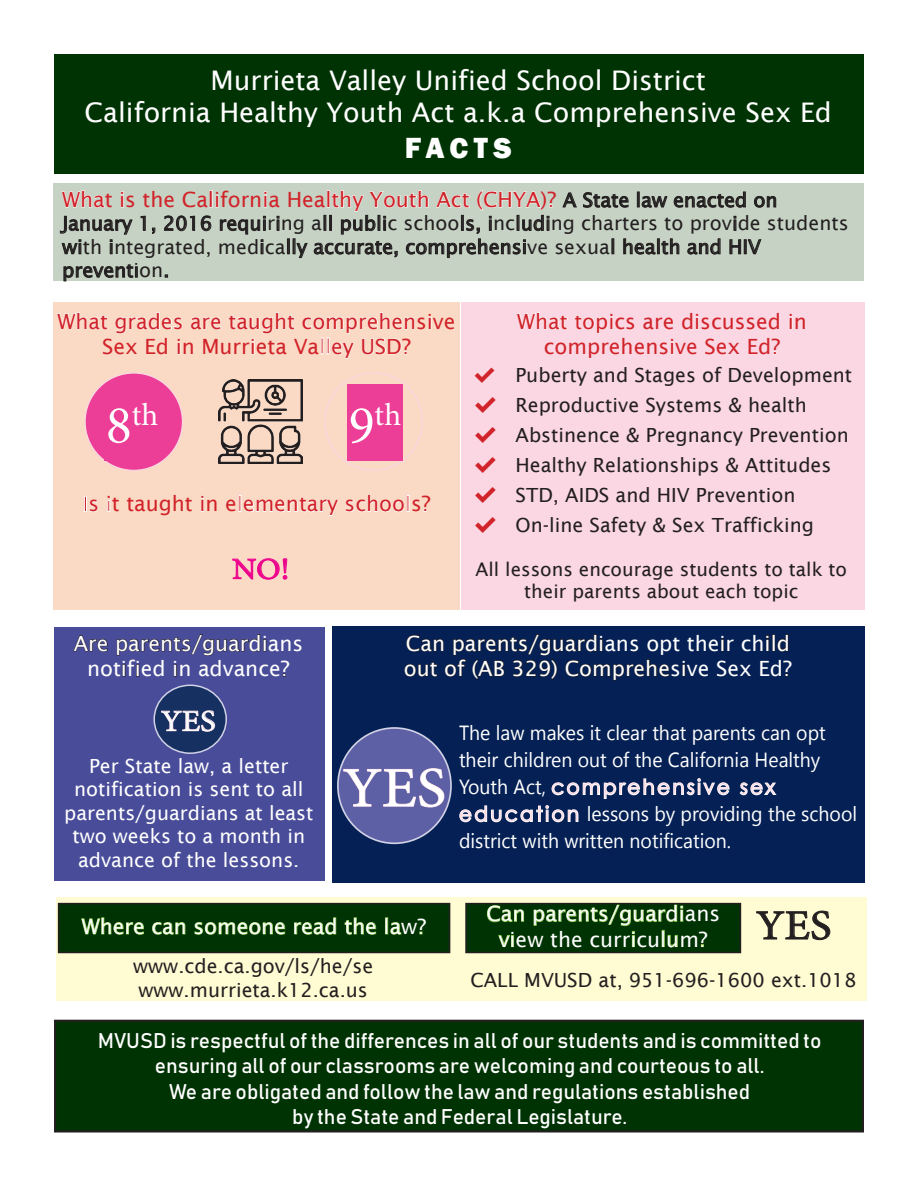
<style>
.page{position:relative;width:918px;height:1188px;background:#fff}
.page>*{position:absolute;margin:0;border:0;box-sizing:border-box;transform-origin:0 0}
.t1{font:56.55px "Minion Pro";color:#fff;scale:1.09 1}
.t2{font:42px "Minion Pro";color:#231f20;scale:1.07 1}
.t3{font:31.5px "Minion Pro";color:#fff}
.t4{font:800 30px "Franklin Gothic";letter-spacing:.17em;color:#fff}
.t5{font:30px "Minion Pro";color:#ed028c;scale:1.09 1}
.t6{font:30px "Minion Pro";color:#fff;scale:1.09 1}
.t7{font:27px/32.4px "Lucida Sans";color:#fff;text-align:center}
.t8{font:21px/25.2px "Bahnschrift 400 100";color:#fff;text-align:center}
.t9{font:21px/25.2px "Lucida Sans";color:#d1232a;text-align:center}
.t10{font:21px/25.2px "Lucida Sans";color:#fff;text-align:center}
.t11{font:20.4px "Segoe UI Emoji";color:#fff;scale:.95 1}
.t12{font:20.4px/27px "Century Gothic";letter-spacing:.12em;color:#fad7e2}
.t13{font:19.5px/23.4px "Lucida Sans";color:#231f20}
.t14{font:19.5px/23.4px "Lucida Sans";color:#fff;text-align:center}
.t15{font:18.75px/22.5px "Lucida Sans";color:#231f20;text-align:center}
.s1{font-size:19.5px;color:#231f20}
.s2{color:#d1232a}
.s3{font-size:54px}
.s4{color:#fff}
</style>
<div class="page">
<div style="left:53px;top:184px;width:811px;height:97px;background:#c6d3c4"></div>
<div style="left:461px;top:302px;width:404px;height:308px;background:#fad7e2"></div>
<div style="left:54px;top:627px;width:270px;height:253px;background:#494c99"></div>
<div style="left:332px;top:626px;width:533px;height:257px;background:#042054"></div>
<div style="left:56px;top:897px;width:810px;height:103px;background:#fffbd3"></div>
<div style="left:55px;top:1021px;width:808px;height:110px;background:#003303"></div>
<div style="left:55px;top:55px;width:809px;height:119px;background:#003303"></div>
<svg style="left:121px;top:191px;width:3px;height:16px"></svg>
<svg style="left:264px;top:191px;width:3px;height:16px"></svg>
<svg style="left:61px;top:190px;width:44px;height:18px"></svg>
<svg style="left:210px;top:190px;width:9px;height:17px"></svg>
<svg style="left:562px;top:192px;width:15px;height:16px"></svg>
<svg style="left:583px;top:192px;width:46px;height:16px"></svg>
<svg style="left:637px;top:191px;width:109px;height:17px"></svg>
<svg style="left:754px;top:196px;width:22px;height:12px"></svg>
<svg style="left:140px;top:215px;width:6px;height:16px"></svg>
<svg style="left:152px;top:227px;width:4px;height:7px"></svg>
<svg style="left:164px;top:215px;width:48px;height:16px"></svg>
<svg style="left:277px;top:216px;width:2px;height:14px"></svg>
<svg style="left:734px;top:216px;width:2px;height:14px"></svg>
<svg style="left:60px;top:216px;width:73px;height:39px"></svg>
<svg style="left:220px;top:216px;width:45px;height:38px"></svg>
<svg style="left:288px;top:239px;width:20px;height:19px"></svg>
<svg style="left:314px;top:190px;width:238px;height:68px"></svg>
<svg style="left:612px;top:239px;width:2px;height:15px"></svg>
<svg style="left:623px;top:238px;width:57px;height:17px"></svg>
<svg style="left:687px;top:238px;width:34px;height:17px"></svg>
<svg style="left:729px;top:239px;width:33px;height:16px"></svg>
<svg style="left:63px;top:264px;width:74px;height:18px"></svg>
<div style="left:53px;top:302px;width:407px;height:308px;background:#fbdac5"></div>
<svg style="left:57px;top:312px;width:51px;height:18px"></svg>
<svg style="left:115px;top:312px;width:68px;height:22px"></svg>
<svg style="left:190px;top:317px;width:31px;height:13px"></svg>
<svg style="left:429px;top:317px;width:2px;height:12px"></svg>
<svg style="left:177px;top:342px;width:3px;height:12px"></svg>
<svg style="left:228px;top:312px;width:67px;height:42px"></svg>
<svg style="left:302px;top:312px;width:113px;height:47px"></svg>
<div style="left:85px;top:373px;width:97px;height:97px;background:#ed3e97;border-radius:50%"></div>
<div style="left:347px;top:385px;width:56px;height:76px;background:#ed3e97"></div>
<img style="left:219px;top:380px;width:83px;height:84px">
<svg style="left:89px;top:499px;width:9px;height:13px"></svg>
<svg style="left:201px;top:496px;width:3px;height:16px"></svg>
<svg style="left:232px;top:558px;width:56px;height:22px"></svg>
<svg style="left:346px;top:495px;width:63px;height:18px"></svg>
<svg style="left:239px;top:495px;width:100px;height:21px"></svg>
<svg style="left:107px;top:500px;width:3px;height:12px"></svg>
<div style="left:327px;top:337px;width:3px;height:17px;border:1px solid #fff"></div>
<div style="left:321px;top:337px;width:3px;height:17px;border:1px solid #fff"></div>
<div style="left:54px;top:1020px;width:810px;height:112px;border:2px solid #231f20"></div>
<div style="left:772px;top:634px;width:3px;height:17px;border:1px solid #231f20"></div>
<div style="left:84px;top:496px;width:3px;height:16px;border:1px solid #fff"></div>
<svg style="left:696px;top:317px;width:3px;height:12px"></svg>
<svg style="left:789px;top:317px;width:3px;height:12px"></svg>
<svg style="left:671px;top:342px;width:3px;height:12px"></svg>
<svg style="left:574px;top:315px;width:39px;height:19px"></svg>
<svg style="left:517px;top:312px;width:51px;height:18px"></svg>
<svg style="left:136px;top:664px;width:3px;height:13px"></svg>
<svg style="left:122px;top:664px;width:3px;height:13px"></svg>
<svg style="left:73px;top:635px;width:35px;height:17px"></svg>
<svg style="left:116px;top:634px;width:150px;height:22px"></svg>
<svg style="left:174px;top:664px;width:3px;height:13px"></svg>
<div style="left:154px;top:685px;width:72px;height:68px;background:#163161;border-radius:50%"></div>
<div style="left:153px;top:685px;width:74px;height:69px;border:2px solid #d2d2e6;border-radius:50%"></div>
<svg style="left:161px;top:710px;width:54px;height:22px"></svg>
<svg style="left:682px;top:664px;width:3px;height:12px"></svg>
<svg style="left:721px;top:639px;width:3px;height:12px"></svg>
<svg style="left:766px;top:635px;width:3px;height:16px"></svg>
<svg style="left:777px;top:634px;width:12px;height:18px"></svg>
<svg style="left:404px;top:634px;width:266px;height:47px"></svg>
<div style="left:338px;top:728px;width:113px;height:115px;background:#5d60a4;border-radius:50%"></div>
<div style="left:337px;top:727px;width:115px;height:117px;border:2px solid #d2d2e6;border-radius:50%"></div>
<svg style="left:343px;top:768px;width:102px;height:40px"></svg>
<div style="left:466px;top:904px;width:274px;height:48px;background:#003303"></div>
<div style="left:465px;top:903px;width:276px;height:50px;border:2px solid #231f20"></div>
<svg style="left:486px;top:905px;width:38px;height:18px"></svg>
<svg style="left:498px;top:935px;width:16px;height:12px"></svg>
<svg style="left:533px;top:904px;width:150px;height:44px"></svg>
<div style="left:59px;top:904px;width:391px;height:48px;background:#003303"></div>
<div style="left:58px;top:903px;width:392px;height:50px;border:2px solid #231f20"></div>
<svg style="left:81px;top:917px;width:63px;height:18px"></svg>
<svg style="left:152px;top:922px;width:34px;height:13px"></svg>
<svg style="left:194px;top:922px;width:92px;height:13px"></svg>
<svg style="left:294px;top:917px;width:43px;height:18px"></svg>
<svg style="left:344px;top:917px;width:33px;height:18px"></svg>
<div style="left:385px;top:917px;width:3px;height:17px;border:1px solid #81c340"></div>
<svg style="left:390px;top:922px;width:12px;height:13px"></svg>
<svg style="left:756px;top:910px;width:75px;height:30px"></svg>
<svg style="left:459px;top:778px;width:318px;height:45px"></svg>
<h1 class="t7" style="left:85px;top:64px;width:749px">Murrieta Valley Unified School District<br>California Healthy Youth Act a.k.a Comprehensive Sex Ed</h1>
<h1 class="t4" style="left:405px;top:129px;width:109px">FACTS</h1>
<p class="t9" style="left:62px;top:187px;width:717px">What is the California Healthy Youth Act (CHYA)? <span class="s1">A State law enacted on</span></p>
<p class="t13" style="left:62px;top:212px;width:788px">January 1, 2016 requiring all public schools, including charters to provide students with integrated, medically accurate, comprehensive sexual health and HIV prevention.</p>
<p class="t9" style="left:57px;top:309px;width:400px">What grades are taught comprehensive<br>Sex Ed in Murrieta Valley USD?</p>
<p class="t9" style="left:517px;top:309px;width:291px">What topics are discussed in comprehensive Sex Ed?</p>
<p class="t13" style="left:472px;top:364px;width:382px"><span class="s2">✔</span> Puberty and Stages of Development</p>
<p class="t13" style="left:472px;top:394px;width:336px"><span class="s2">✔</span> Reproductive Systems &amp; health</p>
<p class="t13" style="left:472px;top:424px;width:378px"><span class="s2">✔</span> Abstinence &amp; Pregnancy Prevention</p>
<p class="t13" style="left:472px;top:454px;width:361px"><span class="s2">✔</span> Healthy Relationships &amp; Attitudes</p>
<p class="t13" style="left:472px;top:484px;width:325px"><span class="s2">✔</span> STD, AIDS and HIV Prevention</p>
<p class="t13" style="left:472px;top:513px;width:343px"><span class="s2">✔</span> On-line Safety &amp; Sex Trafficking</p>
<p class="t15" style="left:476px;top:558px;width:373px">All lessons encourage students to talk to their parents about each topic</p>
<p class="t3" style="left:106px;top:393px;width:54px"><span class="s3">8</span>th</p>
<p class="t3" style="left:349px;top:393px;width:54px"><span class="s3">9</span>th</p>
<p class="t9" style="left:82px;top:491px;width:350px">Is it taught in elementary schools?</p>
<p class="t5" style="left:232px;top:549px;width:54px">NO!</p>
<p class="t10" style="left:74px;top:631px;width:231px">Are parents/guardians notified in advance?</p>
<p class="t6" style="left:161px;top:701px;width:52px">YES</p>
<p class="t14" style="left:64px;top:754px;width:251px">Per State law, a letter notification is sent to all parents/guardians at least two weeks to a month in advance of the lessons.</p>
<p class="t10" style="left:406px;top:631px;width:386px">Can parents/guardians opt their child</p>
<p class="t10" style="left:404px;top:656px;width:390px">out of (AB 329) Comprehesive Sex Ed?</p>
<p class="t1" style="left:343px;top:750px;width:96px">YES</p>
<p class="t11" style="left:496px;top:721px;width:6px">●</p>
<p class="t11" style="left:576px;top:721px;width:48px">▲ ▼ ●</p>
<p class="t11" style="left:730px;top:721px;width:103px">■▼▲ ■ □ ▼</p>
<p class="t11" style="left:528px;top:748px;width:120px">● ■ □◆▼ □ ▼</p>
<p class="t11" style="left:690px;top:748px;width:117px">●□■ ★ ●▼</p>
<p class="t12" style="left:459px;top:773px;width:317px;text-indent:76px"><span class="s4">▼</span> comprehensive sex education <span class="s4">●</span> <span class="s4">▲▲□■▲</span></p>
<p class="t11" style="left:468px;top:775px;width:32px">□◆▼</p>
<p class="t11" style="left:699px;top:802px;width:82px">□❖ ■ ▼</p>
<p class="t11" style="left:801px;top:802px;width:60px">▲ □□●</p>
<p class="t11" style="left:475px;top:829px;width:78px">▲▼ ▼ ▼</p>
<p class="t11" style="left:590px;top:829px;width:74px">▼▼ ■ ■□▼</p>
<p class="t11" style="left:693px;top:829px;width:37px">▼□■</p>
<p class="t10" style="left:82px;top:914px;width:346px">Where can someone read the law?</p>
<p class="t13" style="left:133px;top:955px;width:241px">www.cde.ca.gov/ls/he/se</p>
<p class="t13" style="left:139px;top:978px;width:231px">www.murrieta.k12.ca.us</p>
<p class="t10" style="left:486px;top:901px;width:235px">Can parents/guardians view the curriculum?</p>
<p class="t2" style="left:756px;top:897px;width:72px">YES</p>
<p class="t13" style="left:470px;top:968px;width:388px">CALL MVUSD at, 951-696-1600 ext.1018</p>
<p class="t8" style="left:98px;top:1028px;width:725px">MVUSD is respectful of the differences in all of our students and is committed to ensuring all of our classrooms are welcoming and courteous to all.<br>We are obligated and follow the law and regulations established<br>by the State and Federal Legislature.</p>
</div>
